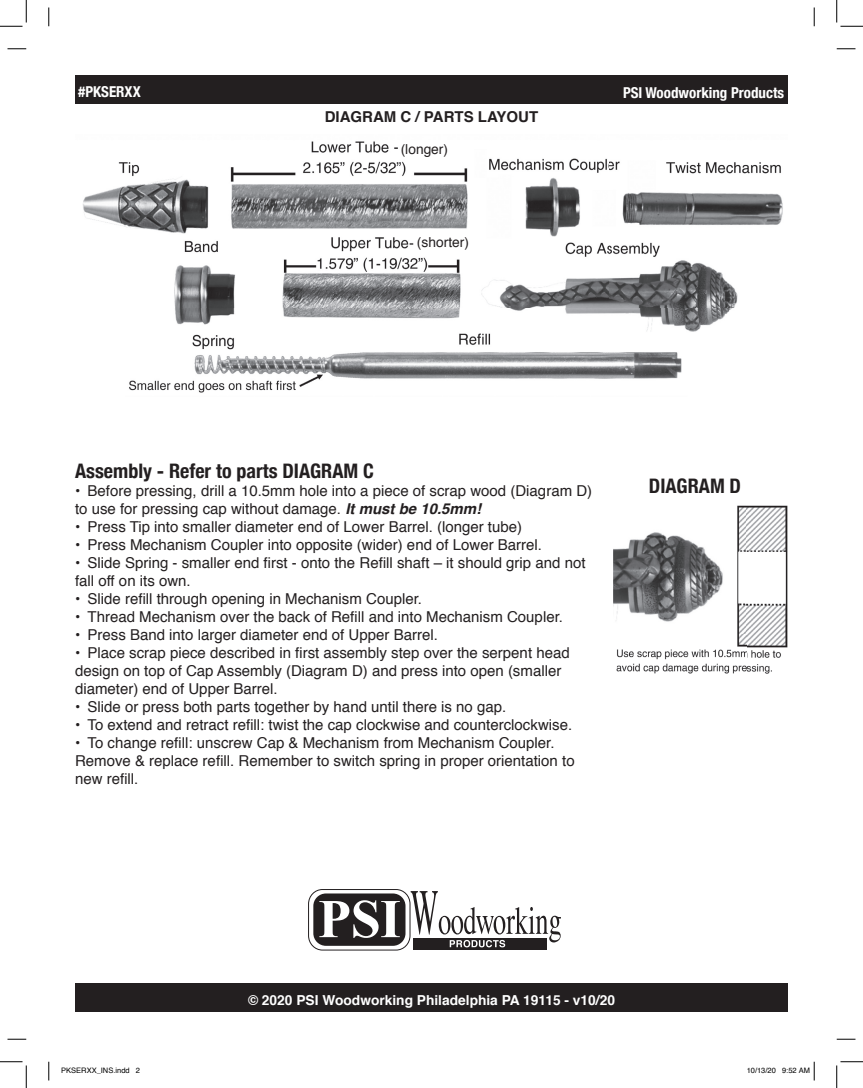
<style>
.page{position:relative;width:863px;height:1088px;background:#fff}
.page>*{position:absolute;margin:0;border:0;box-sizing:border-box;transform-origin:0 0}
.t1{font:700 condensed 20px "Helvetica Neue";color:#231f20}
.t2{font:15px/18px "Helvetica";color:#231f20}
.t3{font:700 condensed 15px "Helvetica Neue";color:#fff}
.t4{font:700 15px "Helvetica";color:#231f20}
.t5{font:700 13.75px "Helvetica";color:#fff}
.t6{font:13.75px "Helvetica";color:#231f20}
.t7{font:7.5px "Helvetica";color:#000}
.s1{font-weight:700;font-style:italic}
</style>
<div class="page">
<div style="left:308px;top:889px;width:102px;height:61px;border:1px solid #231f20;border-radius:14px"></div>
<svg style="left:413px;top:947px;width:134px;height:2px"></svg>
<svg style="left:313px;top:891px;width:248px;height:56px"></svg>
<div style="left:75px;top:75px;width:713px;height:29px;background:#231f20"></div>
<div style="left:75px;top:983px;width:713px;height:29px;background:#231f20"></div>
<img style="left:613px;top:505px;width:175px;height:169px">
<img style="left:83px;top:141px;width:700px;height:252px">
<svg style="left:8px;top:48px;width:18px;height:2px"></svg>
<svg style="left:836px;top:48px;width:19px;height:2px"></svg>
<svg style="left:8px;top:1038px;width:18px;height:2px"></svg>
<svg style="left:836px;top:1038px;width:19px;height:2px"></svg>
<svg style="left:48px;top:8px;width:2px;height:18px"></svg>
<svg style="left:48px;top:1061px;width:2px;height:19px"></svg>
<svg style="left:813px;top:8px;width:2px;height:18px"></svg>
<svg style="left:0;top:0;width:27px;height:27px"></svg>
<svg style="left:0;top:1061px;width:27px;height:27px"></svg>
<svg style="left:836px;top:0;width:26px;height:27px"></svg>
<svg style="left:836px;top:1061px;width:26px;height:27px"></svg>
<svg style="left:813px;top:1061px;width:2px;height:19px"></svg>
<p class="t3" style="left:78px;top:79px;width:64px">#PKSERXX</p>
<p class="t3" style="left:623px;top:80px;width:162px">PSI Woodworking Products</p>
<p class="t4" style="left:325px;top:105px;width:215px">DIAGRAM C / PARTS LAYOUT</p>
<p class="t6" style="left:400px;top:139px;width:49px">(longer)</p>
<p class="t6" style="left:417px;top:232px;width:53px">(shorter)</p>
<h1 class="t1" style="left:75px;top:454px;width:300px">Assembly - Refer to parts DIAGRAM C</h1>
<p class="t2" style="left:75px;top:482px;width:518px">• Before pressing, drill a 10.5mm hole into a piece of scrap wood (Diagram D) to use for pressing cap without damage. <span class="s1">It must be 10.5mm!</span></p>
<p class="t2" style="left:75px;top:518px;width:448px">• Press Tip into smaller diameter end of Lower Barrel. (longer tube)</p>
<p class="t2" style="left:75px;top:536px;width:468px">• Press Mechanism Coupler into opposite (wider) end of Lower Barrel.</p>
<p class="t2" style="left:75px;top:554px;width:512px">• Slide Spring - smaller end first - onto the Refill shaft – it should grip and not fall off on its own.</p>
<p class="t2" style="left:75px;top:590px;width:348px">• Slide refill through opening in Mechanism Coupler.</p>
<p class="t2" style="left:75px;top:608px;width:489px">• Thread Mechanism over the back of Refill and into Mechanism Coupler.</p>
<p class="t2" style="left:75px;top:626px;width:364px">• Press Band into larger diameter end of Upper Barrel.</p>
<p class="t2" style="left:75px;top:644px;width:496px">• Place scrap piece described in first assembly step over the serpent head design on top of Cap Assembly (Diagram D) and press into open (smaller diameter) end of Upper Barrel.</p>
<p class="t2" style="left:75px;top:698px;width:433px">• Slide or press both parts together by hand until there is no gap.</p>
<p class="t2" style="left:75px;top:716px;width:498px">• To extend and retract refill: twist the cap clockwise and counterclockwise.</p>
<p class="t2" style="left:75px;top:734px;width:501px">• To change refill: unscrew Cap &amp; Mechanism from Mechanism Coupler.<br>Remove &amp; replace refill. Remember to switch spring in proper orientation to new refill.</p>
<h1 class="t1" style="left:648px;top:469px;width:94px">DIAGRAM D</h1>
<p class="t5" style="left:248px;top:988px;width:368px">© 2020 PSI Woodworking Philadelphia PA 19115 - v10/20</p>
<p class="t7" style="left:61px;top:1064px;width:80px">PKSERXX_INS.indd 2</p>
<p class="t7" style="left:746px;top:1064px;width:65px">10/13/20 9:52 AM</p>
</div>
